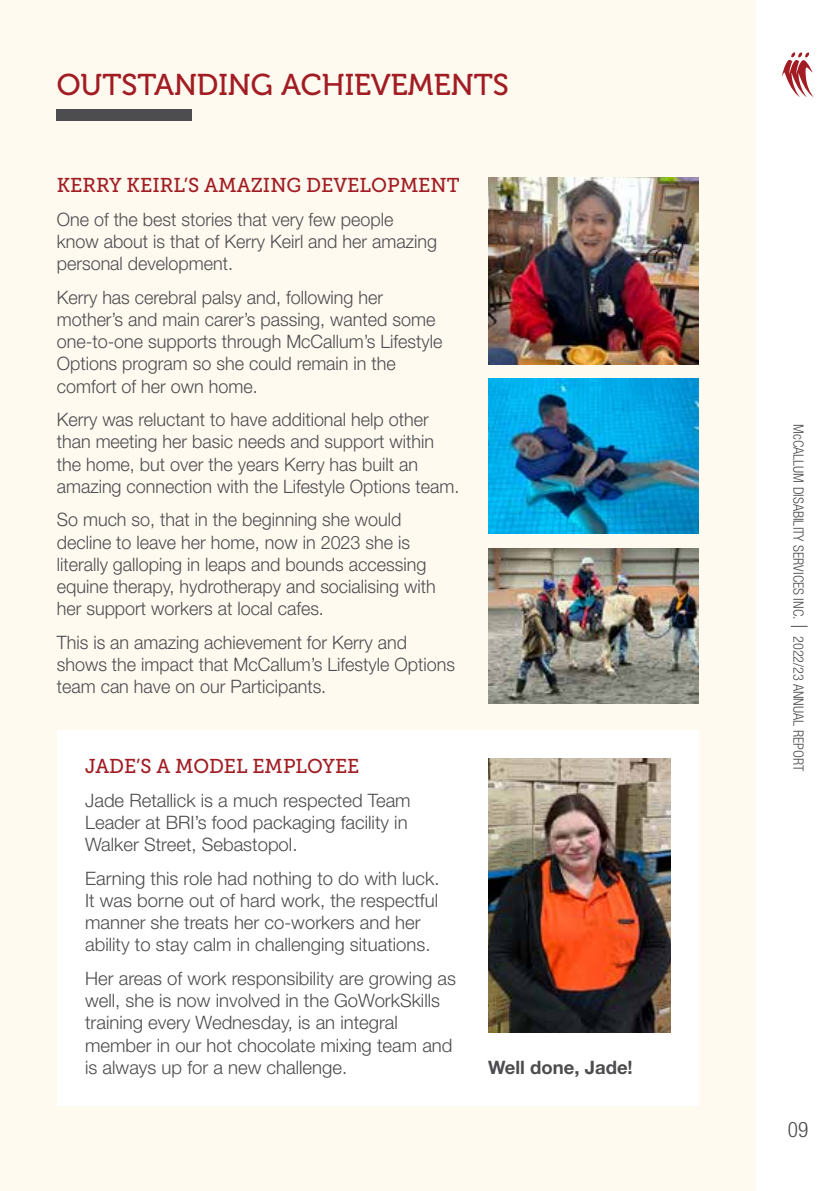
<style>
.page{position:relative;width:840px;height:1191px;background:#fff}
.page>*{position:absolute;margin:0;border:0;box-sizing:border-box;transform-origin:0 0}
.t1{font:30px "Museo 500";color:#a11d23}
.t2{font:300 condensed 21.2px "Helvetica Neue LT Std";color:#4d4d4f}
.t3{font:20px "Museo Slab 500";color:#a11d23}
.t4{font:20px "Museo Slab 500";color:#a11d23;scale:.96 1}
.t5{font:300 18.4px/22.2px "Helvetica Neue LT Std";color:#4d4d4f}
.t6{font:700 18.4px "Helvetica Neue LT Std";color:#4d4d4f}
.t7{font:300 condensed 14.2px "Helvetica Neue LT Std";color:#4d4d4f}
</style>
<div class="page">
<div style="left:0;top:0;width:755px;height:1191px;background:#fffaf0"></div>
<svg style="left:790px;top:626px;width:17px;height:1px"></svg>
<svg style="left:781px;top:52px;width:32px;height:45px"></svg>
<div style="left:57px;top:109px;width:135px;height:12px;background:#4d4d4f"></div>
<img style="left:488px;top:379px;width:210px;height:155px">
<img style="left:488px;top:177px;width:210px;height:187px">
<img style="left:488px;top:548px;width:210px;height:155px">
<div style="left:57px;top:730px;width:641px;height:376px;background:#fff"></div>
<img style="left:488px;top:758px;width:182px;height:274px">
<h1 class="t1" style="left:57px;top:68px;width:453px">OUTSTANDING ACHIEVEMENTS</h1>
<p class="t3" style="left:57px;top:174px;width:404px">KERRY KEIRL’S AMAZING DEVELOPMENT</p>
<p class="t5" style="left:57px;top:208px;width:381px">One of the best stories that very few people know about is that of Kerry Keirl and her amazing personal development.</p>
<p class="t5" style="left:57px;top:286px;width:387px">Kerry has cerebral palsy and, following her mother’s and main carer’s passing, wanted some one-to-one supports through McCallum’s Lifestyle Options program so she could remain in the comfort of her own home.</p>
<p class="t5" style="left:57px;top:408px;width:404px">Kerry was reluctant to have additional help other than meeting her basic needs and support within the home, but over the years Kerry has built an amazing connection with the Lifestyle Options team.</p>
<p class="t5" style="left:57px;top:508px;width:380px">So much so, that in the beginning she would decline to leave her home, now in 2023 she is literally galloping in leaps and bounds accessing equine therapy, hydrotherapy and socialising with her support workers at local cafes.</p>
<p class="t5" style="left:57px;top:630px;width:399px">This is an amazing achievement for Kerry and shows the impact that McCallum’s Lifestyle Options team can have on our Participants.</p>
<p class="t4" style="left:85px;top:755px;width:287px">JADE’S A MODEL EMPLOYEE</p>
<p class="t5" style="left:85px;top:789px;width:327px">Jade Retallick is a much respected Team<br>Leader at BRI’s food packaging facility in<br>Walker Street, Sebastopol.</p>
<p class="t5" style="left:85px;top:866px;width:355px">Earning this role had nothing to do with luck.<br>It was borne out of hard work, the respectful manner she treats her co-workers and her ability to stay calm in challenging situations.</p>
<p class="t5" style="left:85px;top:967px;width:372px">Her areas of work responsibility are growing as well, she is now involved in the GoWorkSkills training every Wednesday, is an integral member in our hot chocolate mixing team and is always up for a new challenge.</p>
<p class="t6" style="left:488px;top:1055px;width:146px">Well done, Jade!</p>
<p class="t7" style="left:806px;top:424px;width:348px;rotate:90deg">McCALLUM DISABILITY SERVICES INC. 2022/23 ANNUAL REPORT</p>
<p class="t2" style="left:787px;top:1117px;width:22px">09</p>
</div>
